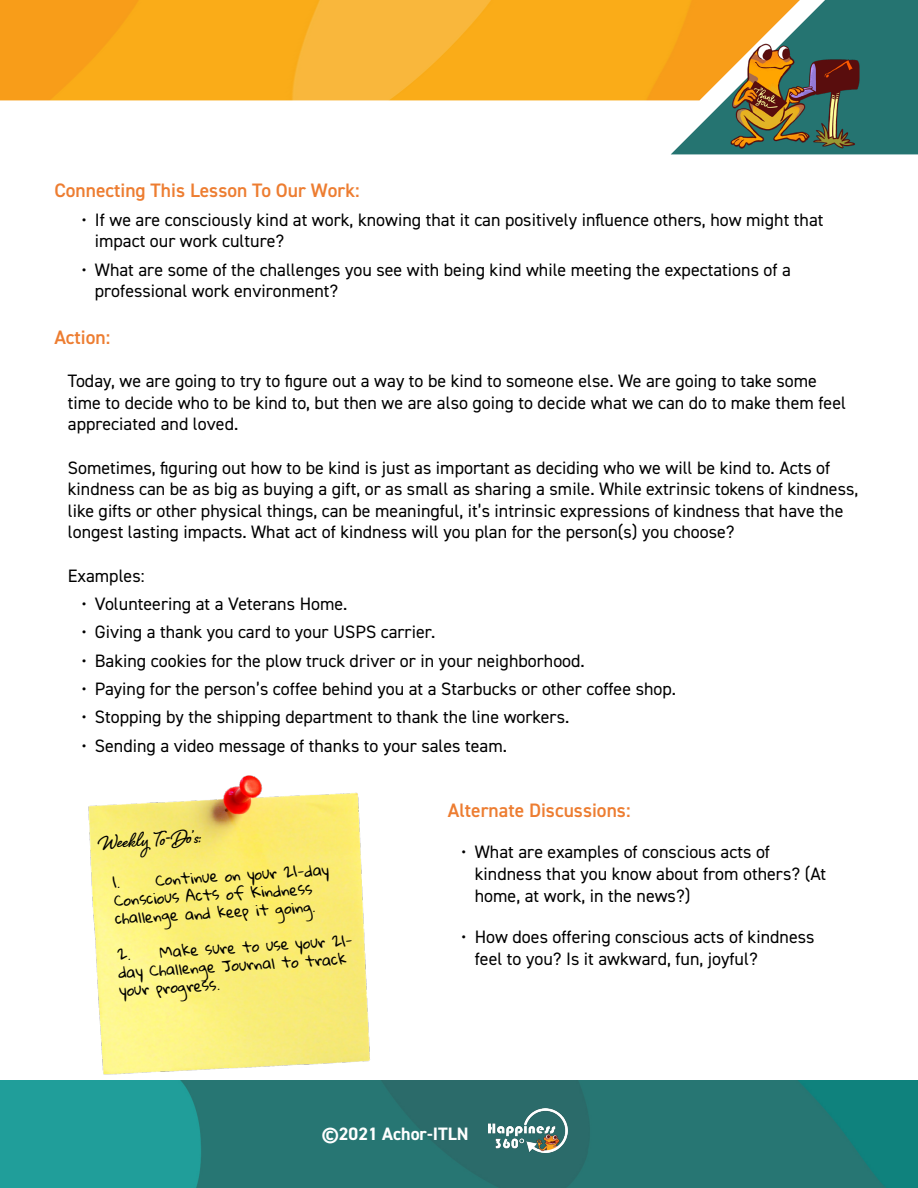
<style>
.page{position:relative;width:918px;height:1188px;background:#fff}
.page>*{position:absolute;margin:0;border:0;box-sizing:border-box;transform-origin:0 0}
.t1{font:700 25.05px "Shelby";color:#000}
.t2{font:600 19.5px "DIN2014";color:#ed7d31}
.t3{font:18px/21.6px "DIN2014";color:#000}
.t4{font:700 18px "DIN2014";color:#fff}
.t5{font:15px/17.9px "Gloria Hallelujah";color:#000}
</style>
<div class="page">
<img style="left:0;top:1080px;width:918px;height:108px">
<img style="left:0;top:0;width:671px;height:100px">
<img style="left:671px;top:0;width:247px;height:154px">
<img style="left:489px;top:1108px;width:79px;height:44px">
<img style="left:729px;top:43px;width:131px;height:105px">
<img style="left:84px;top:775px;width:296px;height:323px">
<p class="t2" style="left:54px;top:178px;width:307px">Connecting This Lesson To Our Work:</p>
<p class="t3" style="left:95px;top:208px;width:730px;text-indent:-14px">• If we are consciously kind at work, knowing that it can positively influence others, how might that impact our work culture?</p>
<p class="t3" style="left:95px;top:258px;width:698px;text-indent:-14px">• What are some of the challenges you see with being kind while meeting the expectations of a professional work environment?</p>
<p class="t2" style="left:54px;top:324px;width:57px">Action:</p>
<p class="t3" style="left:68px;top:370px;width:780px">Today, we are going to try to figure out a way to be kind to someone else. We are going to take some time to decide who to be kind to, but then we are also going to decide what we can do to make them feel appreciated and loved.</p>
<p class="t3" style="left:68px;top:456px;width:792px">Sometimes, figuring out how to be kind is just as important as deciding who we will be kind to. Acts of kindness can be as big as buying a gift, or as small as sharing a smile. While extrinsic tokens of kindness, like gifts or other physical things, can be meaningful, it’s intrinsic expressions of kindness that have the longest lasting impacts. What act of kindness will you plan for the person(s) you choose?</p>
<p class="t3" style="left:68px;top:564px;width:78px">Examples:</p>
<p class="t3" style="left:81px;top:593px;width:268px">• Volunteering at a Veterans Home.</p>
<p class="t3" style="left:81px;top:621px;width:356px">• Giving a thank you card to your USPS carrier.</p>
<p class="t3" style="left:81px;top:649px;width:505px">• Baking cookies for the plow truck driver or in your neighborhood.</p>
<p class="t3" style="left:81px;top:678px;width:596px">• Paying for the person’s coffee behind you at a Starbucks or other coffee shop.</p>
<p class="t3" style="left:81px;top:706px;width:489px">• Stopping by the shipping department to thank the line workers.</p>
<p class="t3" style="left:81px;top:734px;width:427px">• Sending a video message of thanks to your sales team.</p>
<h1 class="t1" style="left:98px;top:826px;width:103px;rotate:-4deg">Weekly To-Do’s:</h1>
<p class="t5" style="left:112px;top:875px;width:218px;rotate:-4deg">1. Continue on your 21-day<br>Conscious Acts of Kindness challenge and keep it going.</p>
<p class="t5" style="left:116px;top:947px;width:238px;rotate:-4deg">2. Make sure to use your 21- day Challenge Journal to track your progress.</p>
<p class="t2" style="left:448px;top:797px;width:184px">Alternate Discussions:</p>
<p class="t3" style="left:475px;top:841px;width:353px;text-indent:-14px">• What are examples of conscious acts of kindness that you know about from others? (At home, at work, in the news?)</p>
<p class="t3" style="left:475px;top:926px;width:341px;text-indent:-14px">• How does offering conscious acts of kindness feel to you? Is it awkward, fun, joyful?</p>
<p class="t4" style="left:322px;top:1122px;width:148px">©2021 Achor-ITLN</p>
</div>
